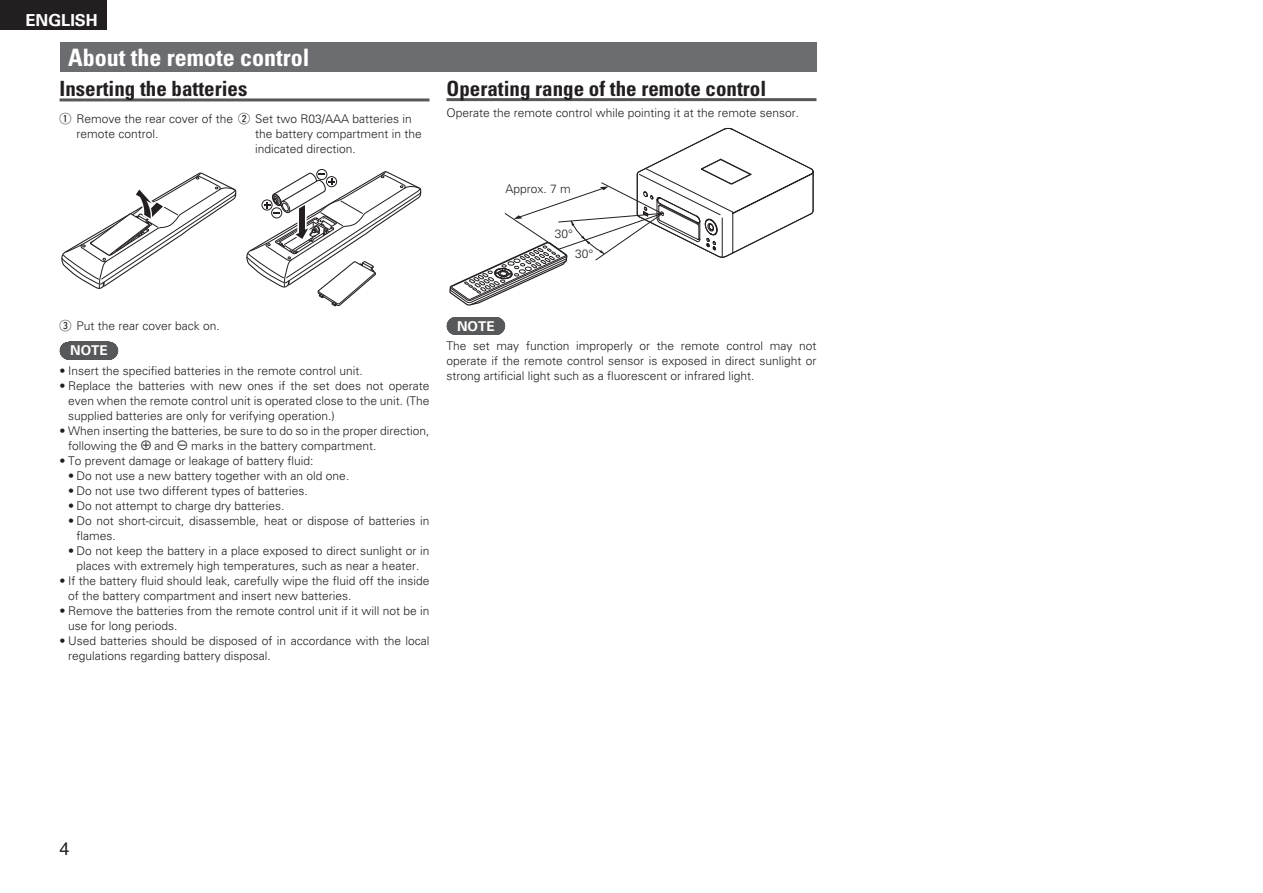
<style>
.page{position:relative;width:1263px;height:893px;background:#fff}
.page>*{position:absolute;margin:0;border:0;box-sizing:border-box;transform-origin:0 0}
.t1{font:700 condensed 24px "Univers LT Std";color:#fff}
.t2{font:700 condensed 21px "Univers LT Std";color:#231f20}
.t3{font:18px "Helvetica LT Std";color:#231f20}
.t4{font:700 16.5px "Univers LT Std";color:#fff}
.t5{font:700 13.5px "Univers LT Std";color:#fff}
.t6{font:300 12px/15px "Univers LT Std";color:#231f20}
.s1{font-family:"Marks WHT";font-weight:400}
.s2{font-family:"Marks For Denon";font-weight:400}
</style>
<div class="page">
<div style="left:0;top:0;width:106px;height:30px;background:#231f20"></div>
<svg style="left:69px;top:342px;width:40px;height:18px"></svg>
<div style="left:60px;top:43px;width:756px;height:29px;background:#6c6d70"></div>
<hr style="left:60px;top:98px;width:369px;height:3px;background:#57585a">
<div style="left:316px;top:169px;width:11px;height:11px;border:1px solid #231f20;border-radius:50%"></div>
<svg style="left:246px;top:170px;width:175px;height:137px"></svg>
<svg style="left:61px;top:172px;width:176px;height:117px"></svg>
<hr style="left:446px;top:98px;width:370px;height:3px;background:#57585a">
<svg style="left:448px;top:128px;width:366px;height:207px"></svg>
<div style="left:503px;top:181px;width:68px;height:15px;background:#fff"></div>
<h3 class="t4" style="left:25px;top:13px;width:74px">ENGLISH</h3>
<h1 class="t1" style="left:68px;top:48px;width:243px">About the remote control</h1>
<h2 class="t2" style="left:60px;top:81px;width:189px">Inserting the batteries</h2>
<p class="t6" style="left:77px;top:112px;width:337px;text-indent:-17px"><span class="s1">q</span> Remove the rear cover of the <span class="s1">w</span> Set two R03/AAA batteries in remote control.</p>
<p class="t6" style="left:255px;top:127px;width:168px">the battery compartment in the indicated direction.</p>
<h2 class="t2" style="left:446px;top:80px;width:321px">Operating range of the remote control</h2>
<p class="t6" style="left:446px;top:106px;width:354px">Operate the remote control while pointing it at the remote sensor.</p>
<p class="t6" style="left:505px;top:182px;width:67px">Approx. 7 m</p>
<p class="t6" style="left:555px;top:227px;width:20px">30°</p>
<p class="t6" style="left:575px;top:247px;width:20px">30°</p>
<p class="t6" style="left:60px;top:319px;width:162px"><span class="s1">e</span> Put the rear cover back on.</p>
<p class="t5" style="left:70px;top:345px;width:39px">NOTE</p>
<p class="t6" style="left:60px;top:364px;width:305px">• Insert the specified batteries in the remote control unit.</p>
<p class="t6" style="left:68px;top:379px;width:363px;text-align:justify;text-indent:-9px">• Replace the batteries with new ones if the set does not operate even when the remote control unit is operated close to the unit. (The supplied batteries are only for verifying operation.)</p>
<p class="t6" style="left:68px;top:424px;width:363px;text-indent:-9px">• When inserting the batteries, be sure to do so in the proper direction, following the <span class="s2">q</span> and <span class="s2">w</span> marks in the battery compartment.</p>
<p class="t6" style="left:60px;top:454px;width:255px">• To prevent damage or leakage of battery fluid:</p>
<p class="t6" style="left:68px;top:469px;width:283px">• Do not use a new battery together with an old one.</p>
<p class="t6" style="left:68px;top:484px;width:241px">• Do not use two different types of batteries.</p>
<p class="t6" style="left:68px;top:499px;width:218px">• Do not attempt to charge dry batteries.</p>
<p class="t6" style="left:77px;top:514px;width:354px;text-indent:-9px">• Do not short-circuit, disassemble, heat or dispose of batteries in flames.</p>
<p class="t6" style="left:68px;top:544px;width:363px;text-align:center">• Do not keep the battery in a place exposed to direct sunlight or in places with extremely high temperatures, such as near a heater.</p>
<p class="t6" style="left:68px;top:574px;width:363px;text-indent:-9px">• If the battery fluid should leak, carefully wipe the fluid off the inside of the battery compartment and insert new batteries.</p>
<p class="t6" style="left:68px;top:604px;width:363px;text-indent:-9px">• Remove the batteries from the remote control unit if it will not be in use for long periods.</p>
<p class="t6" style="left:68px;top:634px;width:363px;text-indent:-9px">• Used batteries should be disposed of in accordance with the local regulations regarding battery disposal.</p>
<p class="t5" style="left:457px;top:320px;width:39px">NOTE</p>
<p class="t6" style="left:446px;top:339px;width:371px;text-align:justify">The set may function improperly or the remote control may not operate if the remote control sensor is exposed in direct sunlight or strong artificial light such as a fluorescent or infrared light.</p>
<h3 class="t3" style="left:60px;top:841px;width:12px">4</h3>
</div>
